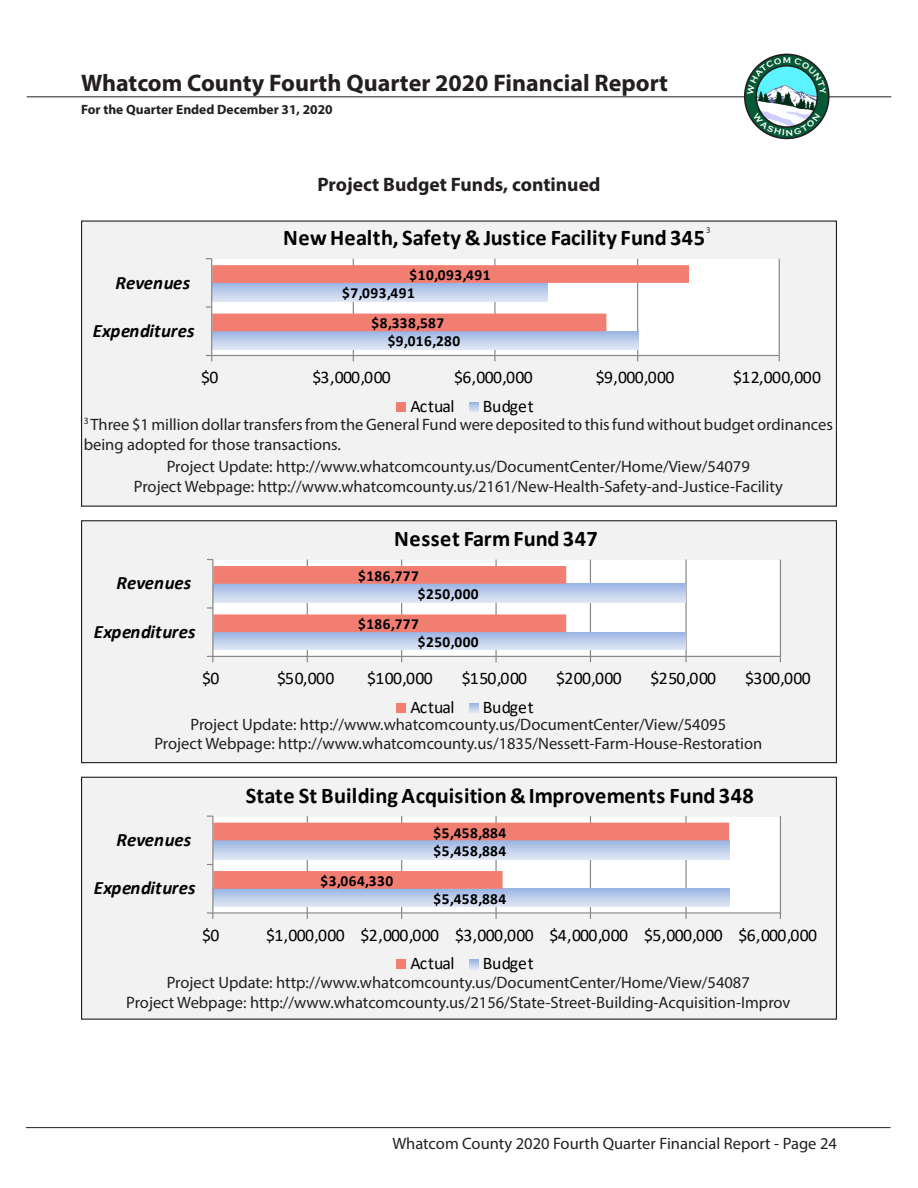
<style>
.page{position:relative;width:918px;height:1188px;background:#fff}
.page>*{position:absolute;margin:0;border:0;box-sizing:border-box;transform-origin:0 0}
.t1{font:700 24px "Myriad Pro";color:#231f20}
.t2{font:700 22.5px "Calibri";letter-spacing:.015em;color:#000}
.Qtrly_Section_Contin{font:700 19.5px "Myriad Pro";color:#231f20}
.t3{font:italic 700 18.9px "Calibri";letter-spacing:.01em;color:#000}
.t4{font:17.7px "Calibri";letter-spacing:-.04em;color:#000}
.Proj_Budget_Link_Tex{font:16.5px "Myriad Pro";color:#231f20}
.Proj_Budget_Notes{font:16.5px/19.8px "Myriad Pro";color:#231f20}
.t5{font:700 15.3px/30.5px "Calibri";letter-spacing:.03em;color:#000}
.t6{font:700 13.5px "Myriad Pro";color:#231f20}
.Qtrly_End_Page_Notes{font:8.7px "Myriad Pro";color:#231f20}
</style>
<div class="page">
<hr style="left:27px;top:96px;width:864px;height:1px;background:#231f20">
<hr style="left:26px;top:1127px;width:865px;height:1px;background:#231f20">
<svg style="left:745px;top:54px;width:84px;height:84px"></svg>
<div style="left:744px;top:54px;width:86px;height:85px;border:2px solid #231f20;border-radius:50%"></div>
<img style="left:756px;top:66px;width:61px;height:61px;border-radius:31px">
<div style="left:82px;top:777px;width:754px;height:242px;background:#f2f2f2"></div>
<div style="left:81px;top:777px;width:756px;height:243px;border:1px solid #231f20"></div>
<div style="left:213px;top:817px;width:567px;height:97px;background:#fff"></div>
<hr style="left:307px;top:816px;width:1px;height:97px;background:#868686">
<hr style="left:401px;top:816px;width:1px;height:97px;background:#868686">
<hr style="left:495px;top:816px;width:2px;height:97px;background:#868686">
<hr style="left:590px;top:816px;width:1px;height:97px;background:#868686">
<hr style="left:685px;top:816px;width:2px;height:97px;background:#868686">
<hr style="left:780px;top:816px;width:1px;height:97px;background:#868686">
<svg style="left:213px;top:889px;width:516px;height:17px;background:#bccdeb"></svg>
<hr style="left:213px;top:912px;width:567px;height:2px;background:#868686">
<svg style="left:495px;top:913px;width:2px;height:6px"></svg>
<svg style="left:685px;top:913px;width:2px;height:6px"></svg>
<hr style="left:212px;top:816px;width:1px;height:97px;background:#868686">
<svg style="left:207px;top:912px;width:6px;height:7px"></svg>
<svg style="left:207px;top:823px;width:522px;height:66px"></svg>
<div style="left:396px;top:960px;width:10px;height:9px;background:#f27e72"></div>
<svg style="left:470px;top:960px;width:9px;height:9px"></svg>
<div style="left:82px;top:221px;width:754px;height:285px;background:#f2f2f2"></div>
<div style="left:212px;top:259px;width:567px;height:97px;background:#fff"></div>
<hr style="left:353px;top:259px;width:1px;height:97px;background:#868686">
<hr style="left:494px;top:259px;width:1px;height:97px;background:#868686">
<hr style="left:637px;top:259px;width:1px;height:97px;background:#868686">
<hr style="left:779px;top:259px;width:1px;height:97px;background:#868686">
<svg style="left:212px;top:331px;width:426px;height:18px;background:#beccea"></svg>
<hr style="left:212px;top:355px;width:567px;height:1px;background:#868686">
<hr style="left:211px;top:259px;width:1px;height:97px;background:#868686">
<svg style="left:206px;top:355px;width:6px;height:6px"></svg>
<svg style="left:206px;top:265px;width:483px;height:66px"></svg>
<div style="left:396px;top:402px;width:10px;height:10px;background:#f27e72"></div>
<svg style="left:470px;top:402px;width:9px;height:10px"></svg>
<div style="left:82px;top:521px;width:754px;height:242px;background:#f2f2f2"></div>
<div style="left:81px;top:520px;width:756px;height:243px;border:1px solid #231f20"></div>
<div style="left:213px;top:560px;width:567px;height:97px;background:#fff"></div>
<hr style="left:307px;top:560px;width:1px;height:96px;background:#868686">
<hr style="left:401px;top:560px;width:1px;height:96px;background:#868686">
<hr style="left:495px;top:560px;width:2px;height:96px;background:#868686">
<hr style="left:590px;top:560px;width:1px;height:96px;background:#868686">
<hr style="left:685px;top:560px;width:2px;height:96px;background:#868686">
<hr style="left:780px;top:560px;width:1px;height:96px;background:#868686">
<svg style="left:213px;top:632px;width:472px;height:18px;background:#becdeb"></svg>
<svg style="left:566px;top:584px;width:119px;height:19px;background:#becfec"></svg>
<hr style="left:213px;top:656px;width:567px;height:1px;background:#868686">
<hr style="left:212px;top:560px;width:1px;height:96px;background:#868686">
<svg style="left:207px;top:566px;width:359px;height:66px"></svg>
<div style="left:396px;top:703px;width:10px;height:9px;background:#f27e72"></div>
<svg style="left:470px;top:703px;width:9px;height:9px"></svg>
<svg style="left:747px;top:57px;width:79px;height:38px"></svg>
<svg style="left:753px;top:113px;width:67px;height:23px"></svg>
<h1 class="t1" style="left:81px;top:67px;width:589px">Whatcom County Fourth Quarter 2020 Financial Report</h1>
<p class="t6" style="left:81px;top:100px;width:253px">For the Quarter Ended December 31, 2020</p>
<p class="Qtrly_Section_Contin" style="left:317px;top:171px;width:285px">Project Budget Funds, continued</p>
<p class="t3" style="left:116px;top:269px;width:76px">Revenues</p>
<p class="t3" style="left:93px;top:317px;width:103px">Expenditures</p>
<p class="Qtrly_End_Page_Notes" style="left:706px;top:225px;width:6px">3</p>
<p class="t2" style="left:283px;top:222px;width:423px">New Health, Safety &amp; Justice Facility Fund 345</p>
<p class="t5" style="left:410px;top:260px;width:82px">$10,093,491</p>
<p class="t5" style="left:372px;top:278px;width:74px;text-indent:-29px">$7,093,491 $8,338,587</p>
<p class="t5" style="left:388px;top:326px;width:74px">$9,016,280</p>
<p class="t4" style="left:201px;top:365px;width:19px">$0</p>
<p class="t4" style="left:312px;top:365px;width:80px">$3,000,000</p>
<p class="t4" style="left:454px;top:365px;width:80px">$6,000,000</p>
<p class="t4" style="left:596px;top:365px;width:80px">$9,000,000</p>
<p class="t4" style="left:733px;top:365px;width:90px">$12,000,000</p>
<p class="t4" style="left:411px;top:394px;width:46px">Actual</p>
<p class="t4" style="left:483px;top:394px;width:52px">Budget</p>
<p class="Proj_Budget_Notes" style="left:84px;top:414px;width:751px"><sup>3</sup> Three $1 million dollar transfers from the General Fund were deposited to this fund without budget ordinances being adopted for those transactions.</p>
<p class="Proj_Budget_Link_Tex" style="left:167px;top:456px;width:585px">Project Update: http://www.whatcomcounty.us/DocumentCenter/Home/View/54079</p>
<p class="Proj_Budget_Link_Tex" style="left:134px;top:476px;width:650px">Project Webpage: http://www.whatcomcounty.us/2161/New-Health-Safety-and-Justice-Facility</p>
<p class="t3" style="left:117px;top:570px;width:76px">Revenues</p>
<p class="t3" style="left:94px;top:618px;width:103px">Expenditures</p>
<p class="t2" style="left:394px;top:523px;width:205px">Nesset Farm Fund 347</p>
<p class="t5" style="left:358px;top:561px;width:62px">$186,777</p>
<p class="t5" style="left:358px;top:578px;width:122px;text-indent:60px">$250,000 $186,777</p>
<p class="t5" style="left:418px;top:627px;width:62px">$250,000</p>
<p class="t4" style="left:202px;top:666px;width:19px">$0</p>
<p class="t4" style="left:277px;top:666px;width:59px">$50,000</p>
<p class="t4" style="left:367px;top:666px;width:67px">$100,000</p>
<p class="t4" style="left:462px;top:666px;width:67px">$150,000</p>
<p class="t4" style="left:556px;top:666px;width:67px">$200,000</p>
<p class="t4" style="left:651px;top:666px;width:67px">$250,000</p>
<p class="t4" style="left:745px;top:666px;width:67px">$300,000</p>
<p class="t4" style="left:411px;top:695px;width:46px">Actual</p>
<p class="t4" style="left:483px;top:695px;width:52px">Budget</p>
<p class="Proj_Budget_Link_Tex" style="left:191px;top:714px;width:537px">Project Update: http://www.whatcomcounty.us/DocumentCenter/View/54095</p>
<p class="Proj_Budget_Link_Tex" style="left:154px;top:734px;width:609px">Project Webpage: http://www.whatcomcounty.us/1835/Nessett-Farm-House-Restoration</p>
<p class="t3" style="left:117px;top:826px;width:76px">Revenues</p>
<p class="t3" style="left:94px;top:875px;width:103px">Expenditures</p>
<p class="t2" style="left:246px;top:779px;width:510px">State St Building Acquisition &amp; Improvements Fund 348</p>
<p class="t5" style="left:434px;top:817px;width:74px">$5,458,884</p>
<p class="t5" style="left:320px;top:865px;width:74px">$3,064,330</p>
<p class="t5" style="left:434px;top:835px;width:74px">$5,458,884</p>
<p class="t5" style="left:434px;top:883px;width:74px">$5,458,884</p>
<p class="t4" style="left:202px;top:923px;width:19px">$0</p>
<p class="t4" style="left:266px;top:923px;width:553px">$1,000,000 $2,000,000 $3,000,000 $4,000,000 $5,000,000 $6,000,000</p>
<p class="t4" style="left:411px;top:951px;width:46px">Actual</p>
<p class="t4" style="left:483px;top:951px;width:52px">Budget</p>
<p class="Proj_Budget_Link_Tex" style="left:167px;top:972px;width:585px">Project Update: http://www.whatcomcounty.us/DocumentCenter/Home/View/54087</p>
<p class="Proj_Budget_Link_Tex" style="left:126px;top:992px;width:666px">Project Webpage: http://www.whatcomcounty.us/2156/State-Street-Building-Acquisition-Improv</p>
<p class="Proj_Budget_Notes" style="left:392px;top:1134px;width:446px">Whatcom County 2020 Fourth Quarter Financial Report - Page 24</p>
</div>
